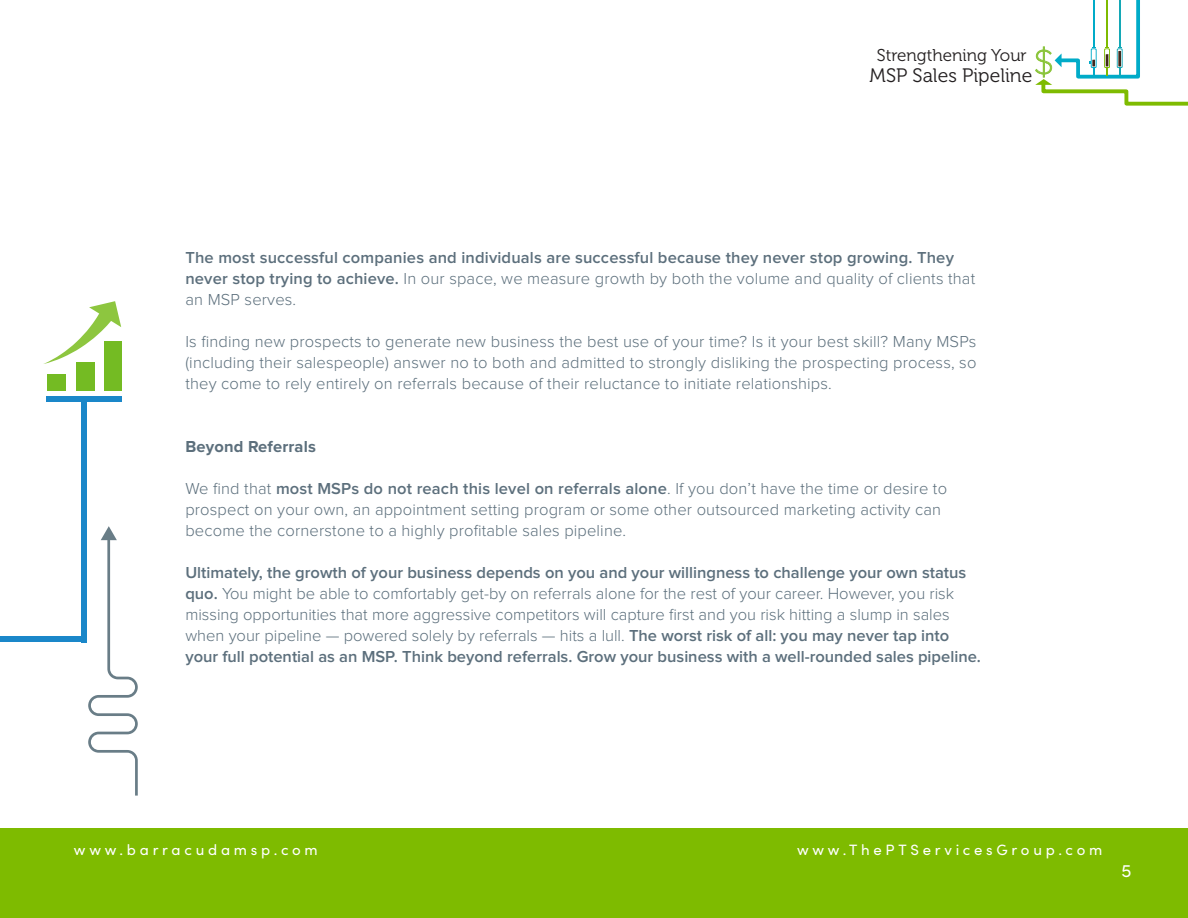
<style>
.page{position:relative;width:1188px;height:918px;background:#fff}
.page>*{position:absolute;margin:0;border:0;box-sizing:border-box;transform-origin:0 0}
.t1{font:100 34.65px "Proxima Nova";color:#7ebb00}
.t2{font:19.35px "Museo 300";color:#231f20}
.t3{font:18px "Sofia Pro";color:#fff}
.t4{font:17.1px "Museo 300";color:#231f20}
.t5{font:300 16.5px/21px "Proxima Nova";color:#5c6f7c}
.t6{font:600 16.5px/21px "Proxima Nova";letter-spacing:.01em;color:#5c6f7c}
.t7{font:700 16.5px "Proxima Nova";letter-spacing:.01em;color:#5c6f7c}
.t8{font:15px "Sofia Pro";letter-spacing:.25em;color:#fff}
.s1{font-weight:300}
.s2{font-weight:600}
</style>
<div class="page">
<div style="left:0;top:828px;width:1188px;height:90px;background:#7ebb00"></div>
<svg style="left:1035px;top:0;width:153px;height:106px"></svg>
<div style="left:76px;top:363px;width:18px;height:28px;background:#74bb23"></div>
<div style="left:47px;top:375px;width:19px;height:16px;background:#74bb23"></div>
<div style="left:104px;top:341px;width:18px;height:50px;background:#74bb23"></div>
<svg style="left:43px;top:301px;width:78px;height:63px"></svg>
<div style="left:46px;top:396px;width:76px;height:6px;background:#1a87c9"></div>
<div style="left:81px;top:398px;width:6px;height:244px;background:#1a87c9"></div>
<div style="left:0;top:636px;width:86px;height:6px;background:#1a87c9"></div>
<svg style="left:88px;top:526px;width:50px;height:270px"></svg>
<h1 class="t1" style="left:1034px;top:43px;width:21px">$</h1>
<p class="t4" style="left:877px;top:45px;width:151px">Strengthening Your</p>
<p class="t2" style="left:870px;top:65px;width:164px">MSP Sales Pipeline</p>
<p class="t6" style="left:185px;top:248px;width:791px">The most successful companies and individuals are successful because they never stop growing. They never stop trying to achieve. <span class="s1">In our space, we measure growth by both the volume and quality of clients that an MSP serves.</span></p>
<p class="t5" style="left:185px;top:332px;width:793px;text-align:justify">Is finding new prospects to generate new business the best use of your time? Is it your best skill? Many MSPs (including their salespeople) answer no to both and admitted to strongly disliking the prospecting process, so they come to rely entirely on referrals because of their reluctance to initiate relationships.</p>
<p class="t7" style="left:185px;top:434px;width:132px">Beyond Referrals</p>
<p class="t5" style="left:185px;top:479px;width:763px">We find that <span class="s2">most MSPs do not reach this level on referrals alone</span>. If you don’t have the time or desire to prospect on your own, an appointment setting program or some other outsourced marketing activity can become the cornerstone to a highly profitable sales pipeline.</p>
<p class="t5" style="left:185px;top:563px;width:797px"><span class="s2">Ultimately, the growth of your business depends on you and your willingness to challenge your own status quo.</span> You might be able to comfortably get-by on referrals alone for the rest of your career. However, you risk missing opportunities that more aggressive competitors will capture first and you risk hitting a slump in sales when your pipeline — powered solely by referrals — hits a lull. <span class="s2">The worst risk of all: you may never tap into your full potential as an MSP. Think beyond referrals. Grow your business with a well-rounded sales pipeline.</span></p>
<p class="t8" style="left:74px;top:839px;width:245px">www.barracudamsp.com</p>
<p class="t8" style="left:797px;top:839px;width:307px">www.ThePTServicesGroup.com</p>
<p class="t3" style="left:1121px;top:858px;width:11px">5</p>
</div>
